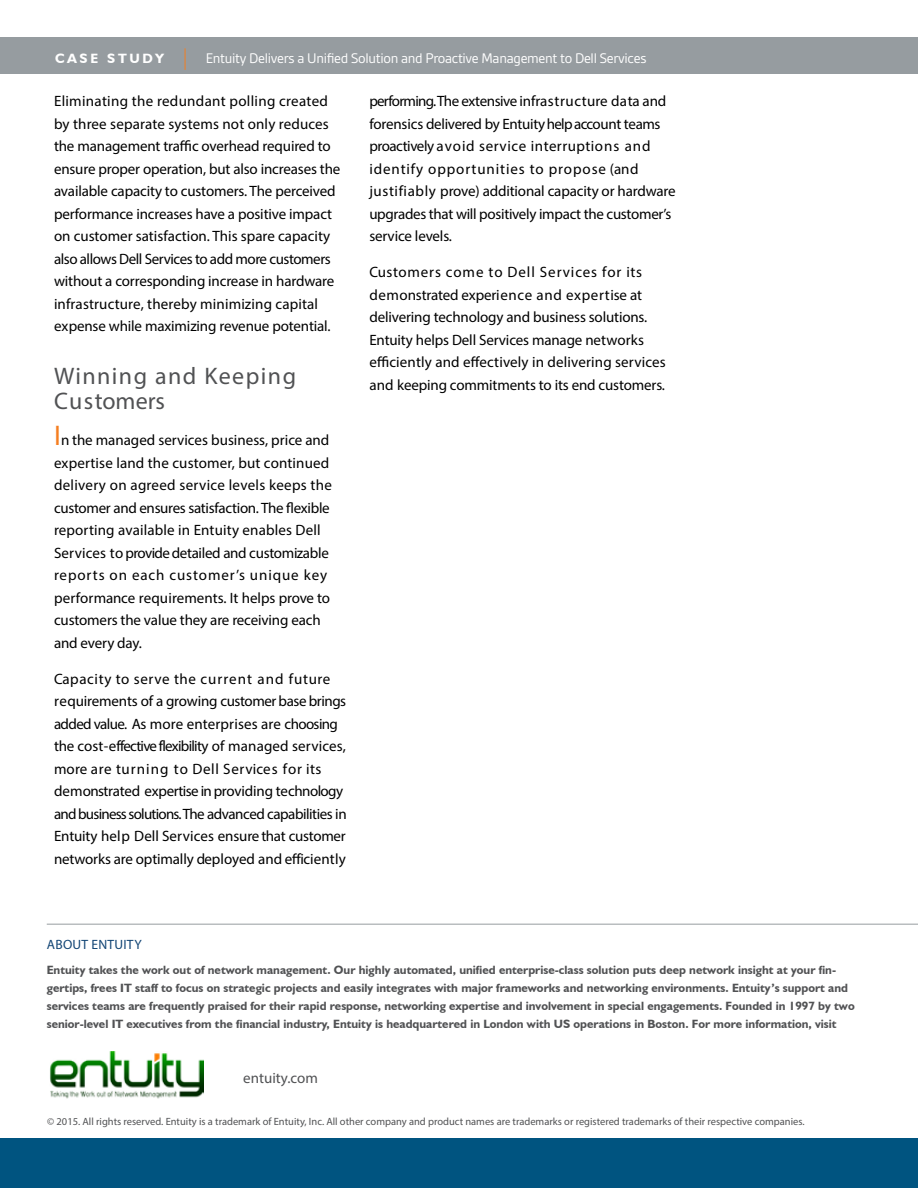
<style>
.page{position:relative;width:918px;height:1188px;background:#fff}
.page>*{position:absolute;margin:0;border:0;box-sizing:border-box;transform-origin:0 0}
.t1{font:24px/25.5px "Myriad Pro";letter-spacing:.06em;color:#515254}
.t2{font:15px/22.5px "Myriad Pro";letter-spacing:-.01em;color:#000}
.t3{font:15px "Gesta";letter-spacing:-.02em;color:#fff}
.t4{font:15px "Myriad Pro";color:#515254}
.t5{font:13.5px "Myriad Pro";letter-spacing:.02em;color:#124575}
.t6{font:700 13.5px "Humanist 521 BT";letter-spacing:.2em;color:#fff}
.t7{font:700 12px/18px "Humanist 521 BT";color:#515254}
.t8{font:10.5px "Myriad Pro";color:#515254}
.s1{font-size:28.5px;color:#f57e20}
</style>
<div class="page">
<div style="left:0;top:38px;width:918px;height:36px;background:#969ca0"></div>
<svg style="left:185px;top:48px;width:1px;height:22px"></svg>
<div style="left:0;top:1139px;width:918px;height:49px;background:#005480"></div>
<img style="left:50px;top:1052px;width:153px;height:47px">
<hr style="left:47px;top:924px;width:871px;height:1px;background:#969ca0">
<p class="t6" style="left:55px;top:50px;width:111px">CASE STUDY</p>
<p class="t3" style="left:206px;top:50px;width:442px">Entuity Delivers a Unified Solution and Proactive Management to Dell Services</p>
<p class="t2" style="left:369px;top:90px;width:308px">performing. The extensive infrastructure data and forensics delivered by Entuity help account teams proactively avoid service interruptions and identify opportunities to propose (and justifiably prove) additional capacity or hardware upgrades that will positively impact the customer’s service levels.</p>
<p class="t2" style="left:369px;top:261px;width:298px">Customers come to Dell Services for its demonstrated experience and expertise at delivering technology and business solutions.<br>Entuity helps Dell Services manage networks efficiently and effectively in delivering services and keeping commitments to its end customers.</p>
<p class="t2" style="left:54px;top:90px;width:288px">Eliminating the redundant polling created by three separate systems not only reduces the management traffic overhead required to ensure proper operation, but also increases the available capacity to customers. The perceived performance increases have a positive impact on customer satisfaction. This spare capacity also allows Dell Services to add more customers without a corresponding increase in hardware infrastructure, thereby minimizing capital expense while maximizing revenue potential.</p>
<h1 class="t1" style="left:54px;top:363px;width:244px">Winning and Keeping<br>Customers</h1>
<p class="t2" style="left:54px;top:429px;width:280px"><span class="s1">I</span>n the managed services business, price and expertise land the customer, but continued delivery on agreed service levels keeps the customer and ensures satisfaction. The flexible reporting available in Entuity enables Dell Services to provide detailed and customizable reports on each customer’s unique key performance requirements. It helps prove to customers the value they are receiving each and every day.</p>
<p class="t2" style="left:54px;top:667px;width:294px">Capacity to serve the current and future requirements of a growing customer base brings added value. As more enterprises are choosing the cost-effective flexibility of managed services, more are turning to Dell Services for its demonstrated expertise in providing technology and business solutions. The advanced capabilities in Entuity help Dell Services ensure that customer networks are optimally deployed and efficiently</p>
<p class="t5" style="left:47px;top:937px;width:96px">ABOUT ENTUITY</p>
<p class="t7" style="left:47px;top:961px;width:809px">Entuity takes the work out of network management. Our highly automated, unified enterprise-class solution puts deep network insight at your fin&shy;gertips, frees IT staff to focus on strategic projects and easily integrates with major frameworks and networking environments. Entuity’s support and services teams are frequently praised for their rapid response, networking expertise and involvement in special engagements. Founded in 1997 by two senior-level IT executives from the financial industry, Entuity is headquartered in London with US operations in Boston. For more information, visit</p>
<p class="t4" style="left:243px;top:1069px;width:76px">entuity.com</p>
<p class="t8" style="left:47px;top:1115px;width:759px">© 2015. All rights reserved. Entuity is a trademark of Entuity, Inc. All other company and product names are trademarks or registered trademarks of their respective companies.</p>
</div>
